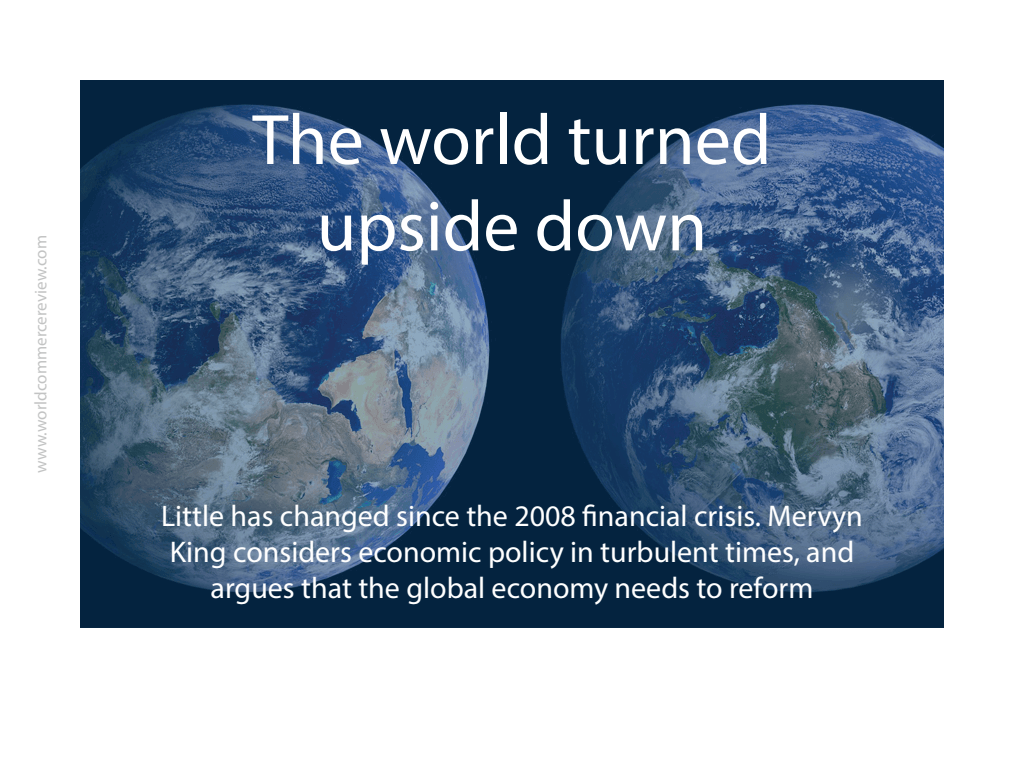
<style>
.page{position:relative;width:1024px;height:768px;background:#fff}
.page>*{position:absolute;margin:0;border:0;box-sizing:border-box;transform-origin:0 0}
.t1{font:72px/86.4px "Myriad Pro";color:#fff;text-align:center}
.t2{font:30px/36px "Myriad Pro";color:#fff;text-align:center}
.t3{font:17px "Myriad Pro";color:#c2c3c3}
</style>
<div class="page">
<img style="left:80px;top:80px;width:864px;height:548px">
<p class="t3" style="left:30px;top:473px;width:239px;rotate:-90deg">www.worldcommercereview.com</p>
<h1 class="t1" style="left:252px;top:96px;width:521px">The world turned upside down</h1>
<p class="t2" style="left:161px;top:497px;width:703px">Little has changed since the 2008 financial crisis. Mervyn<br>King considers economic policy in turbulent times, and argues that the global economy needs to reform</p>
</div>
